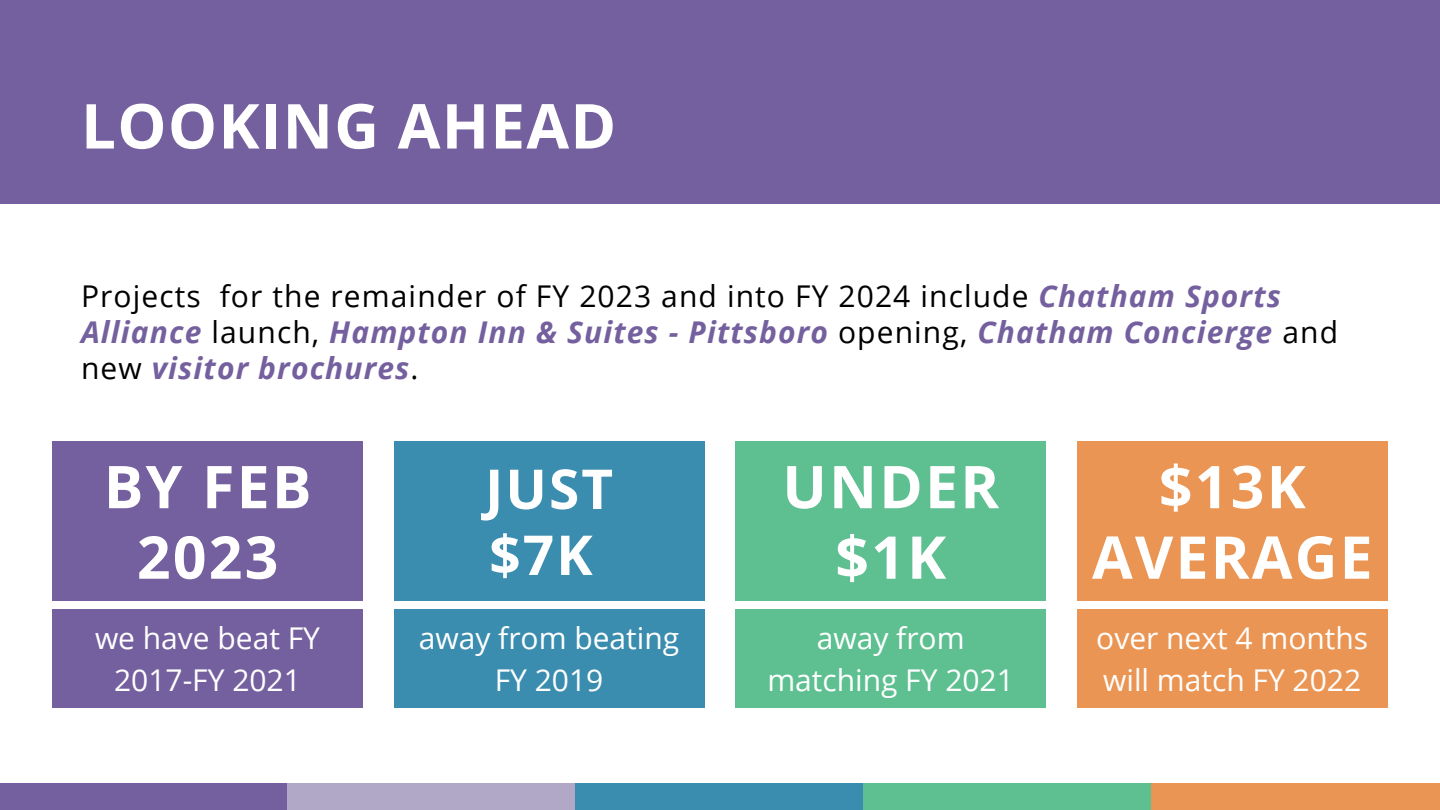
<style>
.page{position:relative;width:1440px;height:810px;background:#fff}
.page>*{position:absolute;margin:0;border:0;box-sizing:border-box;transform-origin:0 0}
.t1{font:700 62px "Open Sans";letter-spacing:.02em;color:#fff}
.t2{font:700 59px/70.5px "Open Sans";letter-spacing:.04em;color:#fff;text-align:center}
.t3{font:700 55px/66px "Open Sans";letter-spacing:.04em;color:#fff}
.t4{font:italic 700 30px/36px "Open Sans";letter-spacing:.035em;color:#74609e}
.t5{font:30px/42px "Open Sans";color:#fff;text-align:center}
.s1{font-weight:400;font-style:normal;color:#000}
</style>
<div class="page">
<div style="left:0;top:0;width:1440px;height:203px;background:#74609e"></div>
<div style="left:0;top:783px;width:289px;height:27px;background:#74609e"></div>
<div style="left:288px;top:783px;width:289px;height:27px;background:#b1a7c6"></div>
<div style="left:575px;top:783px;width:290px;height:27px;background:#3b8daf"></div>
<div style="left:863px;top:783px;width:289px;height:27px;background:#5ec091"></div>
<div style="left:1151px;top:783px;width:289px;height:27px;background:#ea9554"></div>
<div style="left:53px;top:441px;width:310px;height:159px;background:#74609e"></div>
<div style="left:53px;top:609px;width:310px;height:99px;background:#74609e"></div>
<div style="left:394px;top:441px;width:310px;height:159px;background:#3b8daf"></div>
<div style="left:394px;top:609px;width:310px;height:99px;background:#3b8daf"></div>
<div style="left:736px;top:441px;width:310px;height:159px;background:#5ec091"></div>
<div style="left:736px;top:609px;width:310px;height:99px;background:#5ec091"></div>
<div style="left:1077px;top:441px;width:310px;height:159px;background:#ea9554"></div>
<div style="left:1077px;top:609px;width:310px;height:99px;background:#ea9554"></div>
<h1 class="t1" style="left:81px;top:82px;width:537px">LOOKING AHEAD</h1>
<p class="t4" style="left:81px;top:277px;width:1259px"><span class="s1">Projects for the remainder of FY 2023 and into FY 2024 include</span> Chatham Sports<br>Alliance <span class="s1">launch,</span> Hampton Inn &amp; Suites - Pittsboro <span class="s1">opening,</span> Chatham Concierge <span class="s1">and new</span> visitor brochures<span class="s1">.</span></p>
<h2 class="t2" style="left:104px;top:450px;width:209px">BY FEB<br>2023</h2>
<p class="t5" style="left:95px;top:616px;width:227px">we have beat FY<br>2017-FY 2021</p>
<h3 class="t3" style="left:485px;top:455px;width:130px">JUST $7K</h3>
<p class="t5" style="left:419px;top:616px;width:262px">away from beating<br>FY 2019</p>
<h2 class="t2" style="left:782px;top:450px;width:218px">UNDER $1K</h2>
<p class="t5" style="left:767px;top:616px;width:248px">away from matching FY 2021</p>
<h2 class="t2" style="left:1092px;top:450px;width:282px">$13K<br>AVERAGE</h2>
<p class="t5" style="left:1096px;top:616px;width:273px;text-align:left">over next 4 months will match FY 2022</p>
</div>
